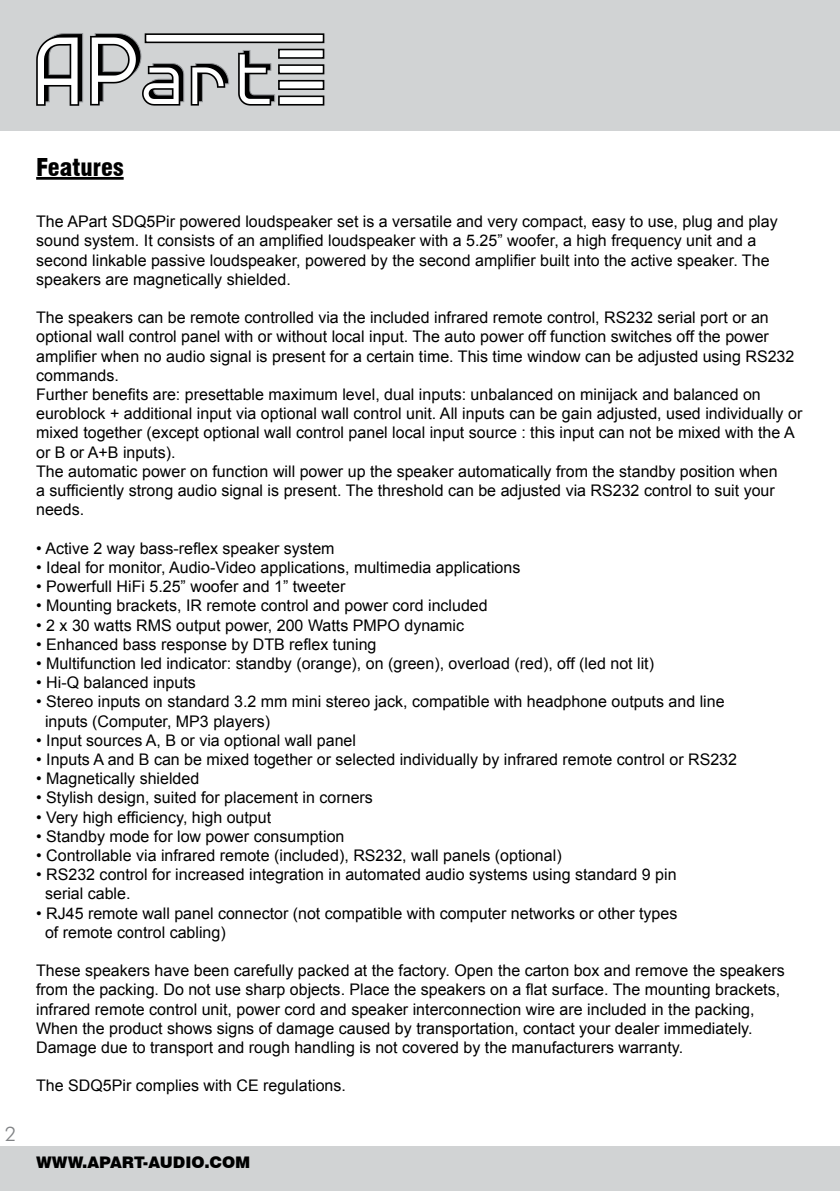
<style>
.page{position:relative;width:840px;height:1191px;background:#fff}
.page>*{position:absolute;margin:0;border:0;box-sizing:border-box;transform-origin:0 0}
.t1{font:900 condensed 24px "Swiss 721 BT";color:#000}
.t2{font:300 20px "Futura BT";color:#808285}
.t3{font:16px/19.2px "Arial";color:#000}
.t4{font:900 16px "Swiss 721 BT";color:#000}
</style>
<div class="page">
<div style="left:0;top:0;width:839px;height:130px;background:#d1d3d4"></div>
<svg style="left:36px;top:33px;width:47px;height:73px"></svg>
<svg style="left:90px;top:33px;width:94px;height:73px"></svg>
<svg style="left:191px;top:63px;width:38px;height:43px"></svg>
<svg style="left:238px;top:50px;width:37px;height:56px"></svg>
<div style="left:145px;top:34px;width:178px;height:8px;background:#fff"></div>
<div style="left:145px;top:33px;width:179px;height:10px;border:2px solid #000"></div>
<div style="left:279px;top:49px;width:44px;height:9px;background:#fff"></div>
<div style="left:278px;top:49px;width:46px;height:10px;border:2px solid #000"></div>
<div style="left:279px;top:96px;width:44px;height:9px;background:#fff"></div>
<div style="left:278px;top:95px;width:46px;height:11px;border:2px solid #000"></div>
<div style="left:279px;top:65px;width:44px;height:9px;background:#fff"></div>
<div style="left:278px;top:64px;width:46px;height:10px;border:2px solid #000"></div>
<div style="left:279px;top:81px;width:44px;height:8px;background:#fff"></div>
<div style="left:278px;top:80px;width:46px;height:10px;border:2px solid #000"></div>
<div style="left:0;top:1146px;width:839px;height:45px;background:#d1d3d4"></div>
<hr style="left:36px;top:177px;width:88px;height:3px;background:#000">
<p class="t2" style="left:5px;top:1122px;width:13px">2</p>
<h1 class="t1" style="left:36px;top:153px;width:89px">Features</h1>
<p class="t3" style="left:36px;top:212px;width:742px">The APart SDQ5Pir powered loudspeaker set is a versatile and very compact, easy to use, plug and play sound system. It consists of an amplified loudspeaker with a 5.25” woofer, a high frequency unit and a second linkable passive loudspeaker, powered by the second amplifier built into the active speaker. The speakers are magnetically shielded.</p>
<p class="t3" style="left:36px;top:308px;width:767px">The speakers can be remote controlled via the included infrared remote control, RS232 serial port or an optional wall control panel with or without local input. The auto power off function switches off the power amplifier when no audio signal is present for a certain time. This time window can be adjusted using RS232 commands.<br>Further benefits are: presettable maximum level, dual inputs: unbalanced on minijack and balanced on euroblock + additional input via optional wall control unit. All inputs can be gain adjusted, used individually or mixed together (except optional wall control panel local input source : this input can not be mixed with the A or B or A+B inputs).<br>The automatic power on function will power up the speaker automatically from the standby position when<br>a sufficiently strong audio signal is present. The threshold can be adjusted via RS232 control to suit your needs.</p>
<p class="t3" style="left:36px;top:538px;width:300px">• Active 2 way bass-reflex speaker system</p>
<p class="t3" style="left:36px;top:557px;width:485px">• Ideal for monitor, Audio-Video applications, multimedia applications</p>
<p class="t3" style="left:36px;top:577px;width:310px">• Powerfull HiFi 5.25” woofer and 1” tweeter</p>
<p class="t3" style="left:36px;top:596px;width:453px">• Mounting brackets, IR remote control and power cord included</p>
<p class="t3" style="left:36px;top:615px;width:429px">• 2 x 30 watts RMS output power, 200 Watts PMPO dynamic</p>
<p class="t3" style="left:36px;top:634px;width:341px">• Enhanced bass response by DTB reflex tuning</p>
<p class="t3" style="left:36px;top:653px;width:619px">• Multifunction led indicator: standby (orange), on (green), overload (red), off (led not lit)</p>
<p class="t3" style="left:36px;top:673px;width:161px">• Hi-Q balanced inputs</p>
<p class="t3" style="left:45px;top:692px;width:680px;text-indent:-9px">• Stereo inputs on standard 3.2 mm mini stereo jack, compatible with headphone outputs and line inputs (Computer, MP3 players)</p>
<p class="t3" style="left:36px;top:730px;width:321px">• Input sources A, B or via optional wall panel</p>
<p class="t3" style="left:36px;top:749px;width:702px">• Inputs A and B can be mixed together or selected individually by infrared remote control or RS232</p>
<p class="t3" style="left:36px;top:769px;width:164px">• Magnetically shielded</p>
<p class="t3" style="left:36px;top:788px;width:338px">• Stylish design, suited for placement in corners</p>
<p class="t3" style="left:36px;top:807px;width:236px">• Very high efficiency, high output</p>
<p class="t3" style="left:36px;top:826px;width:309px">• Standby mode for low power consumption</p>
<p class="t3" style="left:36px;top:845px;width:526px">• Controllable via infrared remote (included), RS232, wall panels (optional)</p>
<p class="t3" style="left:45px;top:865px;width:632px;text-indent:-9px">• RS232 control for increased integration in automated audio systems using standard 9 pin serial cable.</p>
<p class="t3" style="left:45px;top:903px;width:633px;text-indent:-9px">• RJ45 remote wall panel connector (not compatible with computer networks or other types of remote control cabling)</p>
<p class="t3" style="left:36px;top:961px;width:749px">These speakers have been carefully packed at the factory. Open the carton box and remove the speakers from the packing. Do not use sharp objects. Place the speakers on a flat surface. The mounting brackets, infrared remote control unit, power cord and speaker interconnection wire are included in the packing, When the product shows signs of damage caused by transportation, contact your dealer immediately.<br>Damage due to transport and rough handling is not covered by the manufacturers warranty.</p>
<p class="t3" style="left:36px;top:1076px;width:311px">The SDQ5Pir complies with CE regulations.</p>
<p class="t4" style="left:36px;top:1152px;width:216px">WWW.APART-AUDIO.COM</p>
</div>
